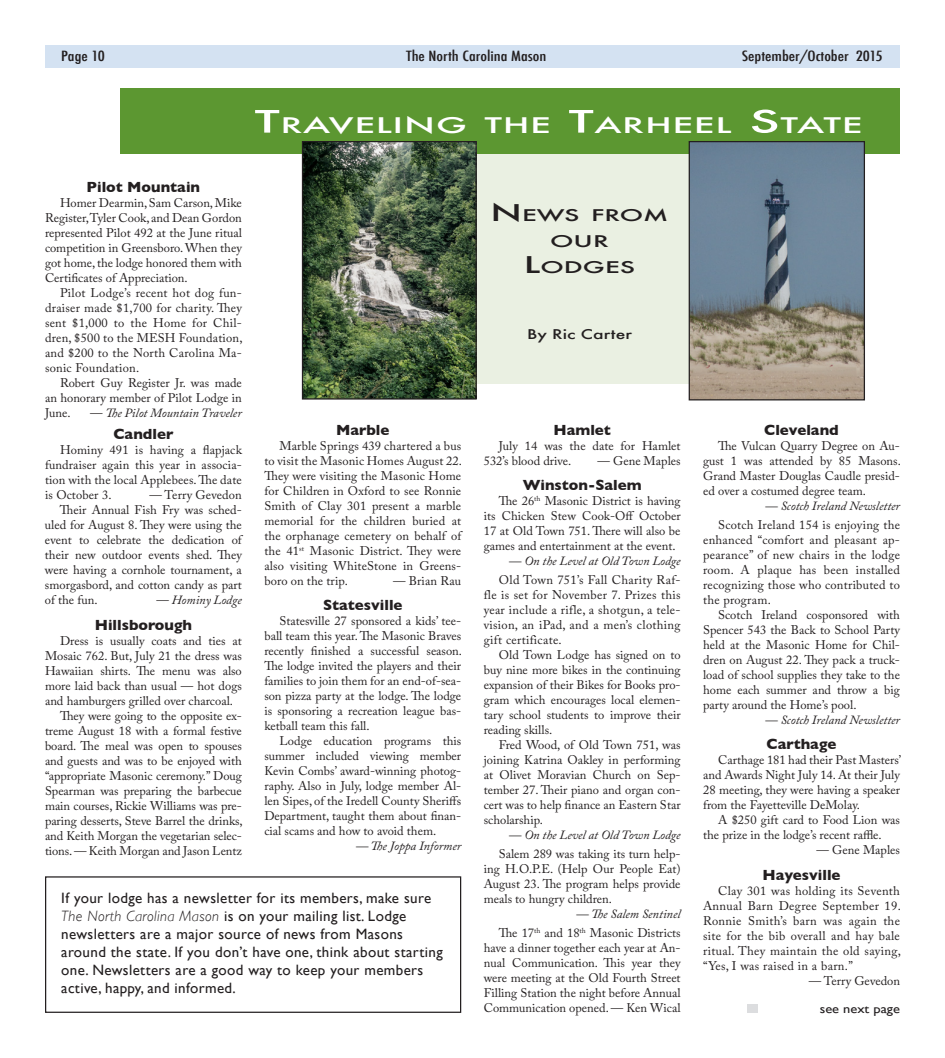
<style>
.page{position:relative;width:945px;height:1058px;background:#fff}
.page>*{position:absolute;margin:0;border:0;box-sizing:border-box;transform-origin:0 0}
.t1{font:500 21px "Futura";letter-spacing:.015em;color:#fff;scale:1.75 1}
.t2{font:500 15.75px/26.2px "Futura";color:#231f20;text-align:center;scale:1.67 1}
.t3{font:15px/18px "Gill Sans";letter-spacing:.025em;color:#231f20}
.t4{font:700 15px "Gill Sans";color:#231f20}
.t5{font:500 condensed 13.75px "Futura";color:#231f20;scale:1.25 1}
.t6{font:500 13.12px "Futura";color:#231f20;scale:1.33 1}
.t7{font:12.5px/15px "Adobe Caslon Pro";color:#231f20;text-align:justify}
.t8{font:italic 12.5px "Adobe Caslon Pro";color:#231f20}
.t9{font:12.5px "Gill Sans";color:#231f20;scale:1.16 1}
.s1{font-size:30px}
.s2{font-style:normal}
.s3{font-weight:300;font-style:italic}
.s4{font-size:22.5px}
.s5{font-style:italic}
</style>
<div class="page">
<div style="left:45px;top:45px;width:855px;height:23px;background:#d4e2f2"></div>
<div style="left:306px;top:115px;width:559px;height:269px;background:#eaf0e2"></div>
<div style="left:748px;top:1004px;width:10px;height:9px;background:#dcdddf"></div>
<div style="left:120px;top:89px;width:780px;height:65px;background:#5c9731"></div>
<img style="left:691px;top:143px;width:172px;height:255px">
<div style="left:689px;top:141px;width:176px;height:259px;border:1px solid #231f20"></div>
<img style="left:304px;top:143px;width:171px;height:254px">
<div style="left:302px;top:141px;width:175px;height:258px;border:1px solid #231f20"></div>
<p class="t5" style="left:61px;top:48px;width:36px">Page 10</p>
<p class="t5" style="left:406px;top:48px;width:114px">The North Carolina Mason</p>
<p class="t5" style="left:742px;top:48px;width:114px">September/October 2015</p>
<h1 class="t1" style="left:255px;top:110px;width:349px"><span class="s1">T</span>RAVELING THE <span class="s1">T</span>ARHEEL <span class="s1">S</span>TATE</h1>
<p class="t4" style="left:87px;top:175px;width:115px">Pilot Mountain</p>
<p class="t7" style="left:45px;top:195px;width:198px;text-indent:15px">Homer Dearmin, Sam Carson, Mike Register, Tyler Cook, and Dean Gordon represented Pilot 492 at the June ritual competition in Greensboro. When they got home, the lodge honored them with Certificates of Appreciation.</p>
<p class="t7" style="left:45px;top:285px;width:199px;text-indent:15px">Pilot Lodge’s recent hot dog fun&shy;draiser made $1,700 for charity. They sent $1,000 to the Home for Chil&shy;dren, $500 to the MESH Foundation, and $200 to the North Carolina Ma&shy;sonic Foundation.</p>
<p class="t7" style="left:45px;top:375px;width:198px;text-indent:15px">Robert Guy Register Jr. was made an honorary member of Pilot Lodge in June.</p>
<p class="t8" style="left:90px;top:405px;width:153px"><span class="s2">—</span> The Pilot Mountain Traveler</p>
<p class="t4" style="left:113px;top:422px;width:61px">Candler</p>
<p class="t7" style="left:45px;top:442px;width:198px;text-indent:15px">Hominy 491 is having a flapjack fundraiser again this year in associa&shy;tion with the local Applebees. The date is October 3.</p>
<p class="t7" style="left:150px;top:487px;width:94px">— Terry Gevedon</p>
<p class="t7" style="left:60px;top:502px;width:183px">Their Annual Fish Fry was sched-</p>
<p class="t7" style="left:45px;top:517px;width:198px">uled for August 8. They were using the</p>
<p class="t7" style="left:45px;top:532px;width:198px">event to celebrate the dedication of</p>
<p class="t7" style="left:45px;top:547px;width:198px">their new outdoor events shed. They</p>
<p class="t7" style="left:45px;top:562px;width:198px">were having a cornhole tournament, a</p>
<p class="t7" style="left:45px;top:577px;width:198px">smorgasbord, and cotton candy as part</p>
<p class="t7" style="left:45px;top:592px;width:54px">of the fun.</p>
<p class="t8" style="left:156px;top:592px;width:87px"><span class="s2">—</span> Hominy Lodge</p>
<p class="t4" style="left:95px;top:612px;width:99px">Hillsborough</p>
<p class="t7" style="left:60px;top:632px;width:183px">Dress is usually coats and ties at</p>
<p class="t7" style="left:45px;top:647px;width:198px">Mosaic 762. But, July 21 the dress was</p>
<p class="t7" style="left:45px;top:662px;width:198px">Hawaiian shirts. The menu was also</p>
<p class="t7" style="left:45px;top:677px;width:198px">more laid back than usual — hot dogs</p>
<p class="t7" style="left:45px;top:692px;width:190px">and hamburgers grilled over charcoal.</p>
<p class="t7" style="left:60px;top:707px;width:183px">They were going to the opposite ex-</p>
<p class="t7" style="left:45px;top:722px;width:198px">treme August 18 with a formal festive</p>
<p class="t7" style="left:45px;top:737px;width:198px">board. The meal was open to spouses</p>
<p class="t7" style="left:45px;top:752px;width:198px">and guests and was to be enjoyed with</p>
<p class="t7" style="left:45px;top:767px;width:198px">“appropriate Masonic ceremony.” Doug</p>
<p class="t7" style="left:45px;top:782px;width:198px">Spearman was preparing the barbecue</p>
<p class="t7" style="left:45px;top:797px;width:198px">main courses, Rickie Williams was pre-</p>
<p class="t7" style="left:45px;top:812px;width:199px">paring desserts, Steve Barrel the drinks,</p>
<p class="t7" style="left:45px;top:827px;width:198px">and Keith Morgan the vegetarian selec-</p>
<p class="t7" style="left:45px;top:842px;width:198px">tions. — Keith Morgan and Jason Lentz</p>
<p class="t4" style="left:336px;top:418px;width:55px">Marble</p>
<p class="t7" style="left:264px;top:438px;width:199px;text-indent:15px">Marble Springs 439 chartered a bus to visit the Masonic Homes August 22.<br>They were visiting the Masonic Home for Children in Oxford to see Ronnie Smith of Clay 301 present a marble memorial for the children buried at the orphanage cemetery on behalf of the 41<sup>st</sup> Masonic District. They were also visiting WhiteStone in Greens&shy;boro on the trip.</p>
<p class="t7" style="left:393px;top:573px;width:70px">— Brian Rau</p>
<p class="t4" style="left:323px;top:593px;width:81px">Statesville</p>
<p class="t7" style="left:264px;top:613px;width:199px;text-indent:15px">Statesville 27 sponsored a kids’ tee&shy;ball team this year. The Masonic Braves recently finished a successful season.<br>The lodge invited the players and their families to join them for an end-of-sea&shy;son pizza party at the lodge. The lodge is sponsoring a recreation league bas&shy;ketball team this fall.</p>
<p class="t7" style="left:264px;top:733px;width:198px;text-indent:15px">Lodge education programs this summer included viewing member Kevin Combs’ award-winning photog&shy;raphy. Also in July, lodge member Al&shy;len Sipes, of the Iredell County Sheriffs Department, taught them about finan&shy;cial scams and how to avoid them.</p>
<p class="t8" style="left:356px;top:838px;width:107px">— The Joppa Informer</p>
<p class="t3" style="left:61px;top:888px;width:383px">If your lodge has a newsletter for its members, make sure <span class="s3">The North Carolina Mason</span> is on your mailing list. Lodge newsletters are a major source of news from Masons around the state. If you don’t have one, think about starting one. Newsletters are a good way to keep your members active, happy, and informed.</p>
<p class="t2" style="left:490px;top:201px;width:108px"><span class="s4">N</span> EWS FROM<br>OUR<br><span class="s4">L</span>ODGES</p>
<p class="t6" style="left:527px;top:325px;width:80px">By Ric Carter</p>
<p class="t4" style="left:553px;top:418px;width:59px">Hamlet</p>
<p class="t7" style="left:484px;top:438px;width:198px;text-indent:15px">July 14 was the date for Hamlet<br>532’s blood drive.</p>
<p class="t7" style="left:598px;top:453px;width:85px">— Gene Maples</p>
<p class="t4" style="left:523px;top:473px;width:120px">Winston-Salem</p>
<p class="t7" style="left:484px;top:493px;width:198px;text-indent:15px">The 26<sup>th</sup> Masonic District is having its Chicken Stew Cook-Off October 17 at Old Town 751. There will also be games and entertainment at the event.</p>
<p class="t8" style="left:509px;top:553px;width:173px">— On the Level at Old Town Lodge</p>
<p class="t7" style="left:484px;top:572px;width:198px;text-indent:15px">Old Town 751’s Fall Charity Raf&shy;fle is set for November 7. Prizes this year include a rifle, a shotgun, a tele&shy;vision, an iPad, and a men’s clothing gift certificate.</p>
<p class="t7" style="left:484px;top:647px;width:198px;text-indent:15px">Old Town Lodge has signed on to buy nine more bikes in the continuing expansion of their Bikes for Books pro&shy;gram which encourages local elemen&shy;tary school students to improve their reading skills.</p>
<p class="t7" style="left:484px;top:737px;width:198px;text-indent:15px">Fred Wood, of Old Town 751, was joining Katrina Oakley in performing at Olivet Moravian Church on Sep&shy;tember 27. Their piano and organ con&shy;cert was to help finance an Eastern Star scholarship.</p>
<p class="t8" style="left:509px;top:827px;width:173px">— On the Level at Old Town Lodge</p>
<p class="t7" style="left:484px;top:846px;width:198px;text-indent:15px">Salem 289 was taking its turn help&shy;ing H.O.P.E. (Help Our People Eat)<br>August 23. The program helps provide meals to hungry children.</p>
<p class="t7" style="left:499px;top:904px;width:183px;line-height:18.8px;text-align:right"><span class="s5">— The Salem Sentinel<br></span>The 17<sup>th</sup> and 18<sup>th</sup> Masonic Districts</p>
<p class="t7" style="left:484px;top:940px;width:198px">have a dinner together each year at An&shy;nual Communication. This year they were meeting at the Old Fourth Street Filling Station the night before Annual Communication opened. — Ken Wical</p>
<p class="t4" style="left:764px;top:418px;width:76px">Cleveland</p>
<p class="t7" style="left:703px;top:438px;width:199px;text-indent:15px">The Vulcan Quarry Degree on Au&shy;gust 1 was attended by 85 Masons.<br>Grand Master Douglas Caudle presid&shy;ed over a costumed degree team.</p>
<p class="t8" style="left:765px;top:498px;width:136px">— Scotch Ireland Newsletter</p>
<p class="t7" style="left:703px;top:517px;width:198px;text-indent:15px">Scotch Ireland 154 is enjoying the enhanced “comfort and pleasant ap&shy;pearance” of new chairs in the lodge room. A plaque has been installed recognizing those who contributed to the program.</p>
<p class="t7" style="left:703px;top:607px;width:198px;text-indent:15px">Scotch Ireland cosponsored with Spencer 543 the Back to School Party held at the Masonic Home for Chil&shy;dren on August 22. They pack a truck&shy;load of school supplies they take to the home each summer and throw a big party around the Home’s pool.</p>
<p class="t8" style="left:765px;top:712px;width:136px">— Scotch Ireland Newsletter</p>
<p class="t4" style="left:767px;top:732px;width:71px">Carthage</p>
<p class="t7" style="left:703px;top:752px;width:200px;text-indent:15px">Carthage 181 had their Past Masters’ and Awards Night July 14. At their July 28 meeting, they were having a speaker from the Fayetteville DeMolay.</p>
<p class="t7" style="left:703px;top:812px;width:198px;text-indent:15px">A $250 gift card to Food Lion was the prize in the lodge’s recent raffle.</p>
<p class="t7" style="left:817px;top:842px;width:85px">— Gene Maples</p>
<p class="t4" style="left:763px;top:862px;width:80px">Hayesville</p>
<p class="t7" style="left:703px;top:883px;width:199px;text-indent:15px">Clay 301 was holding its Seventh Annual Barn Degree September 19.<br>Ronnie Smith’s barn was again the site for the bib overall and hay bale ritual. They maintain the old saying, “Yes, I was raised in a barn.”</p>
<p class="t7" style="left:809px;top:973px;width:93px">— Terry Gevedon</p>
<p class="t9" style="left:820px;top:1001px;width:71px">see next page</p>
</div>
